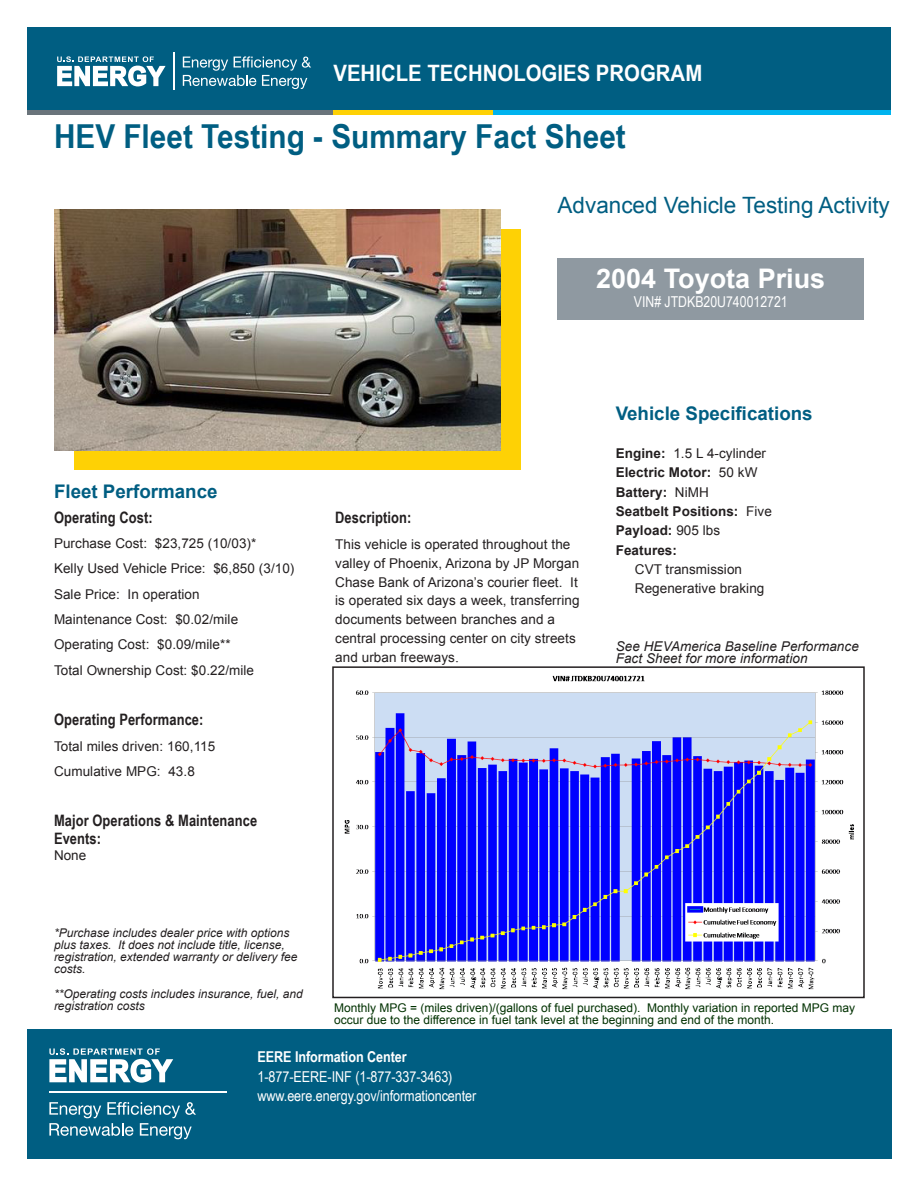
<style>
.page{position:relative;width:918px;height:1188px;background:#fff}
.page>*{position:absolute;margin:0;border:0;box-sizing:border-box;transform-origin:0 0}
.fact_sheet_title{font:700 33px "Arial Narrow";color:#005e82;scale:1.1 1}
.caption_reverse{font:700 27px "Arial";color:#fff}
.program_name{font:700 22.65px "Arial Narrow";color:#fff;scale:1.1 1}
.body_text{font:22.5px "Arial";color:#005e82}
.subhead_1{font:700 18.75px "Arial";color:#005e82}
.subhead_2{font:700 15.75px/18px "Arial Narrow";letter-spacing:.005em;color:#231f20}
.H-attribution{font:15px "Arial Narrow";letter-spacing:-.005em;color:#fff}
.caption_reverse-2{font:15px "Arial Narrow";color:#fff}
.H-attribution-2{font:700 15px "Arial Narrow";letter-spacing:-.005em;color:#fff}
.subhead_2-2{font:13.5px/18.8px "Arial";letter-spacing:.005em;color:#231f20}
.subhead_2-3{font:700 13.5px "Arial";letter-spacing:.005em;color:#231f20}
.subhead_2-4{font:italic 13.5px/12px "Arial";letter-spacing:.005em;color:#231f20}
.body_text-2{font:13.5px "Arial";color:#231f20}
.body_text-3{font:italic 12px/12px "Arial";color:#231f20}
.body_text-4{font:12px/12px "Arial";color:#003100}
.s1{font-family:"Times New Roman";font-size:15.75px}
.s2{font-weight:700}
.s3{font-weight:400}
</style>
<div class="page">
<div style="left:558px;top:258px;width:306px;height:62px;background:#8f99a1"></div>
<div style="left:74px;top:229px;width:447px;height:241px;background:#fed105"></div>
<div style="left:28px;top:27px;width:863px;height:84px;background:#005e82"></div>
<div style="left:28px;top:110px;width:310px;height:5px;background:#6a747b"></div>
<div style="left:333px;top:110px;width:161px;height:5px;background:#fed105"></div>
<div style="left:494px;top:110px;width:397px;height:5px;background:#00b3ee"></div>
<svg style="left:57px;top:56px;width:109px;height:30px"></svg>
<hr style="left:174px;top:53px;width:1px;height:37px;background:#fff">
<svg style="left:183px;top:56px;width:128px;height:33px"></svg>
<img style="left:344px;top:675px;width:510px;height:315px">
<div style="left:332px;top:666px;width:533px;height:332px;border:2px solid #231f20"></div>
<img style="left:54px;top:210px;width:447px;height:241px">
<div style="left:28px;top:1029px;width:864px;height:129px;background:#005e82"></div>
<svg style="left:49px;top:1048px;width:124px;height:35px"></svg>
<hr style="left:49px;top:1092px;width:178px;height:1px;background:#fff">
<svg style="left:49px;top:1102px;width:147px;height:37px"></svg>
<p class="program_name" style="left:333px;top:56px;width:337px">VEHICLE TECHNOLOGIES PROGRAM</p>
<p class="fact_sheet_title" style="left:54px;top:111px;width:521px">HEV Fleet Testing - Summary Fact Sheet</p>
<p class="body_text" style="left:558px;top:190px;width:334px">Advanced Vehicle Testing Activity</p>
<p class="subhead_1" style="left:54px;top:479px;width:165px">Fleet Performance</p>
<p class="subhead_2" style="left:54px;top:508px;width:100px">Operating Cost:</p>
<p class="subhead_2-2" style="left:54px;top:534px;width:204px">Purchase Cost: $23,725 (10/03)*</p>
<p class="subhead_2-2" style="left:54px;top:560px;width:242px">Kelly Used Vehicle Price: $6,850 (3/10)</p>
<p class="subhead_2-2" style="left:54px;top:585px;width:147px">Sale Price: In operation</p>
<p class="subhead_2-2" style="left:54px;top:610px;width:186px">Maintenance Cost: $0.02/mile</p>
<p class="subhead_2-2" style="left:54px;top:635px;width:178px">Operating Cost: $0.09/mile**</p>
<p class="subhead_2-2" style="left:54px;top:661px;width:202px">Total Ownership Cost: $0.22/mile</p>
<p class="subhead_2" style="left:54px;top:710px;width:151px">Operating Performance:</p>
<p class="subhead_2-2" style="left:54px;top:737px;width:163px">Total miles driven: 160,115</p>
<p class="subhead_2-2" style="left:54px;top:762px;width:142px">Cumulative MPG: 43.8</p>
<p class="subhead_2" style="left:54px;top:811px;width:205px">Major Operations &amp; Maintenance<br>Events:</p>
<p class="body_text-2" style="left:54px;top:847px;width:34px">None</p>
<p class="caption_reverse" style="left:596px;top:261px;width:231px">2004 Toyota Prius</p>
<p class="caption_reverse-2" style="left:634px;top:291px;width:155px">VIN# JTDKB20U740012721</p>
<p class="subhead_2" style="left:335px;top:508px;width:78px">Description:</p>
<p class="subhead_2-2" style="left:335px;top:535px;width:246px">This vehicle is operated throughout the valley of Phoenix, Arizona by JP Morgan Chase Bank of Arizona’s courier fleet. It is operated six days a week, transferring documents between branches and a central processing center on city streets and urban freeways<span class="s1">.</span></p>
<p class="subhead_1" style="left:616px;top:401px;width:198px">Vehicle Specifications</p>
<p class="subhead_2-2" style="left:616px;top:444px;width:152px"><span class="s2">Engine:</span> 1.5 L 4-cylinder</p>
<p class="subhead_2-3" style="left:616px;top:464px;width:143px">Electric Motor: <span class="s3">50 kW</span></p>
<p class="subhead_2-3" style="left:616px;top:483px;width:95px">Battery: <span class="s3">NiMH</span></p>
<p class="subhead_2-3" style="left:616px;top:502px;width:158px">Seatbelt Positions: <span class="s3">Five</span></p>
<p class="subhead_2-3" style="left:616px;top:522px;width:106px">Payload: <span class="s3">905 lbs</span></p>
<p class="subhead_2-3" style="left:616px;top:541px;width:63px">Features:</p>
<p class="subhead_2-2" style="left:635px;top:560px;width:109px">CVT transmission</p>
<p class="subhead_2-2" style="left:635px;top:579px;width:131px">Regenerative braking</p>
<p class="subhead_2-4" style="left:616px;top:641px;width:245px">See HEVAmerica Baseline Performance<br>Fact Sheet for more information</p>
<p class="body_text-3" style="left:54px;top:927px;width:245px">*Purchase includes dealer price with options plus taxes. It does not include title, license, registration, extended warranty or delivery fee costs.</p>
<p class="body_text-3" style="left:54px;top:988px;width:250px">**Operating costs includes insurance, fuel, and registration costs</p>
<p class="body_text-4" style="left:334px;top:1002px;width:523px">Monthly MPG = (miles driven)/(gallons of fuel purchased). Monthly variation in reported MPG may occur due to the difference in fuel tank level at the beginning and end of the month.</p>
<p class="H-attribution-2" style="left:257px;top:1045px;width:151px">EERE Information Center</p>
<p class="H-attribution" style="left:257px;top:1065px;width:197px">1-877-EERE-INF (1-877-337-3463)</p>
<p class="H-attribution" style="left:257px;top:1085px;width:220px">www.eere.energy.gov/informationcenter</p>
</div>
